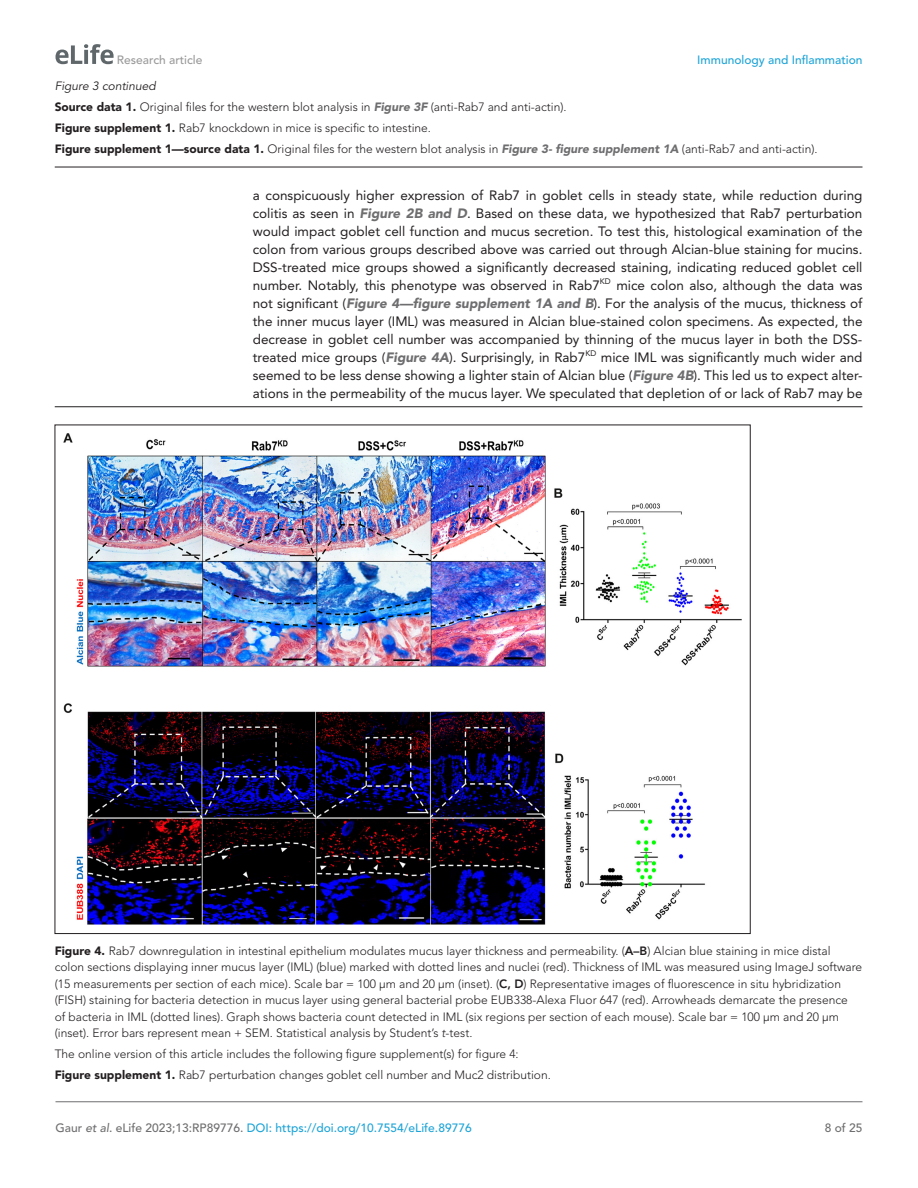
<style>
.page{position:relative;width:918px;height:1188px;background:#fff}
.page>*{position:absolute;margin:0;border:0;box-sizing:border-box;transform-origin:0 0}
.t1{font:13.5px/18px "Avenir LT Std";color:#231f20;text-align:justify}
.t2{font:300 12px/16.5px "Avenir LT Std";color:#231f20}
.t3{font:500 12px "Avenir LT Std";color:#1ea4d7}
.t4{font:italic 12px "Avenir LT Std";color:#231f20}
.t5{font:500 12px "Avenir LT Std";color:#9a9a9a}
.t6{font:500 12px "Avenir LT Std";color:#6e6e70}
.s1{font-weight:900}
.s2{font-weight:900;font-style:italic;color:#6e6e70}
.s3{font-weight:800}
.s4{font-style:italic}
.s5{color:#6e6e70}
.s6{font-style:italic;color:#6e6e70}
</style>
<div class="page">
<svg style="left:56px;top:44px;width:58px;height:20px"></svg>
<hr style="left:56px;top:1101px;width:806px;height:1px;background:#6e6e70">
<hr style="left:55px;top:167px;width:807px;height:1px;background:#231f20">
<hr style="left:55px;top:406px;width:807px;height:1px;background:#231f20">
<img style="left:64px;top:434px;width:677px;height:491px">
<p class="t5" style="left:117px;top:53px;width:87px">Research article</p>
<p class="t3" style="left:697px;top:53px;width:167px">Immunology and Inflammation</p>
<p class="t4" style="left:55px;top:79px;width:103px">Figure 3 continued</p>
<p class="t2" style="left:55px;top:97px;width:765px;line-height:21px"><span class="s1">Source data 1.</span> Original files for the western blot analysis in <span class="s2">Figure 3F</span> (anti-Rab7 and anti-actin).<br><span class="s1">Figure supplement 1.</span> Rab7 knockdown in mice is specific to intestine.<br><span class="s1">Figure supplement 1—source data 1.</span> Original files for the western blot analysis in <span class="s2">Figure 3- figure supplement 1A</span> (anti-Rab7 and anti-actin).</p>
<p class="t1" style="left:253px;top:186px;width:611px">a conspicuously higher expression of Rab7 in goblet cells in steady state, while reduction during colitis as seen in <span class="s2">Figure 2B and D</span>. Based on these data, we hypothesized that Rab7 perturbation would impact goblet cell function and mucus secretion. To test this, histological examination of the colon from various groups described above was carried out through Alcian-blue staining for mucins.<br>DSS-treated mice groups showed a significantly decreased staining, indicating reduced goblet cell number. Notably, this phenotype was observed in Rab7<sup>KD</sup> mice colon also, although the data was not significant (<span class="s2">Figure 4—figure supplement 1A and B</span>). For the analysis of the mucus, thickness of the inner mucus layer (IML) was measured in Alcian blue-stained colon specimens. As expected, the decrease in goblet cell number was accompanied by thinning of the mucus layer in both the DSS&shy;treated mice groups (<span class="s2">Figure 4A</span>). Surprisingly, in Rab7<sup>KD</sup> mice IML was significantly much wider and seemed to be less dense showing a lighter stain of Alcian blue (<span class="s2">Figure 4B</span>). This led us to expect alter&shy;ations in the permeability of the mucus layer. We speculated that depletion of or lack of Rab7 may be</p>
<p class="t2" style="left:55px;top:942px;width:809px"><span class="s1">Figure 4.</span> Rab7 downregulation in intestinal epithelium modulates mucus layer thickness and permeability. (<span class="s3">A–B</span>) Alcian blue staining in mice distal colon sections displaying inner mucus layer (IML) (blue) marked with dotted lines and nuclei (red). Thickness of IML was measured using ImageJ software (15 measurements per section of each mice). Scale bar = 100 µm and 20 µm (inset). (<span class="s3">C, D</span>) Representative images of fluorescence in situ hybridization (FISH) staining for bacteria detection in mucus layer using general bacterial probe EUB338-Alexa Fluor 647 (red). Arrowheads demarcate the presence<br>of bacteria in IML (dotted lines). Graph shows bacteria count detected in IML (six regions per section of each mouse). Scale bar = 100 µm and 20 µm (inset). Error bars represent mean + SEM. Statistical analysis by Student’s <span class="s4">t</span>-test.</p>
<p class="t2" style="left:55px;top:1044px;width:498px;line-height:21px">The online version of this article includes the following figure supplement(s) for figure 4:<br><span class="s1">Figure supplement 1.</span> Rab7 perturbation changes goblet cell number and Muc2 distribution.</p>
<p class="t3" style="left:56px;top:1121px;width:418px"><span class="s5">Gaur</span> <span class="s6">et al</span><span class="s5">. eLife 2023;13:RP89776.</span> DOI: https://doi.org/10.7554/eLife.89776</p>
<p class="t6" style="left:825px;top:1121px;width:39px">8 of 25</p>
</div>
